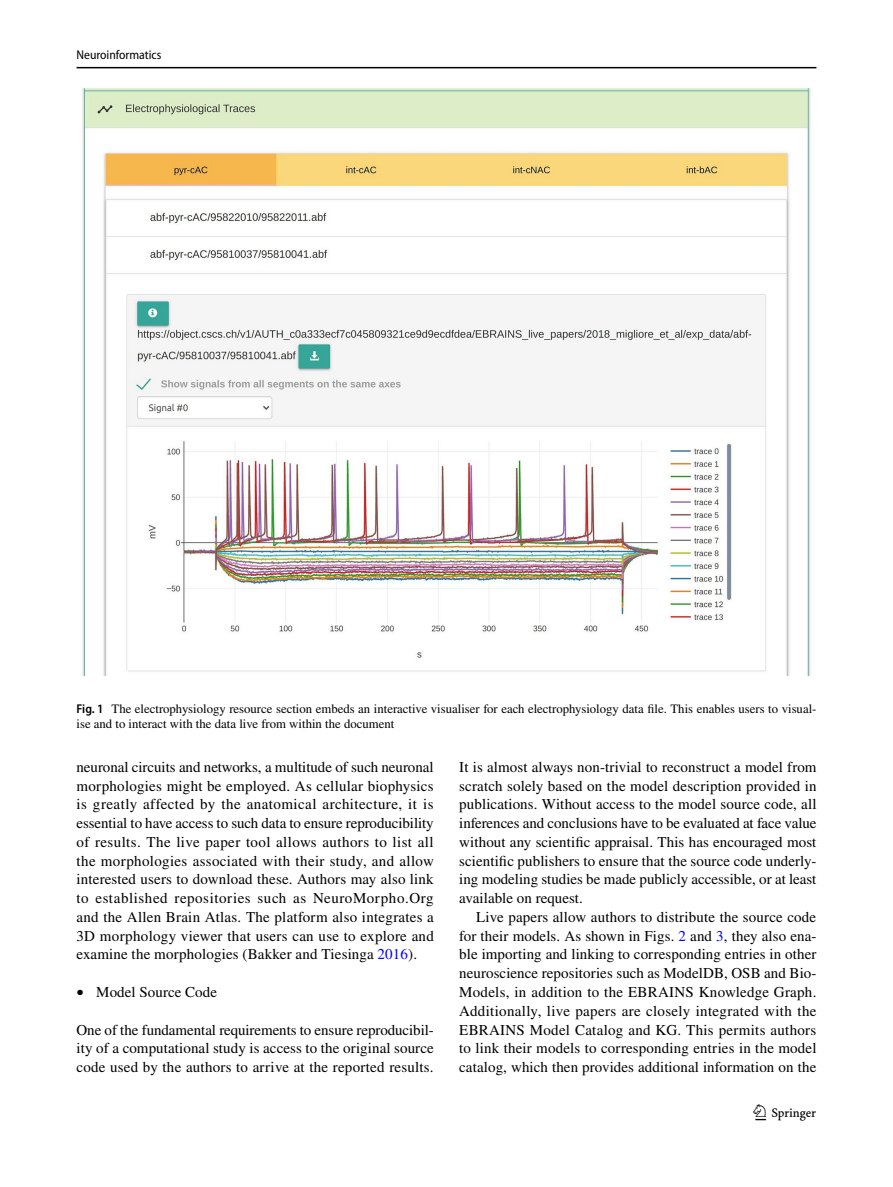
<style>
.page{position:relative;width:893px;height:1187px;background:#fff}
.page>*{position:absolute;margin:0;border:0;box-sizing:border-box;transform-origin:0 0}
.t1{font:22.5px "Springnew Regular 3";color:#000}
.t2{font:15px/18.8px "STIX";letter-spacing:.005em;color:#000;text-align:justify}
.t3{font:12.75px/15px "STIX";color:#000}
.t4{font:semi-condensed 12.75px "Myriad Pro";color:#000}
.s1{font-family:"Myriad Pro";font-weight:600;font-stretch:semi-condensed}
.s2{color:#00f}
.s3{font-size:14.1px}
</style>
<div class="page">
<hr style="left:77px;top:67px;width:739px;height:1px;background:#000">
<img style="left:82px;top:87px;width:729px;height:590px">
<p class="t4" style="left:77px;top:48px;width:86px">Neuroinformatics</p>
<p class="t3" style="left:77px;top:702px;width:741px"><span class="s1">Fig. 1</span> The electrophysiology resource section embeds an interactive visualiser for each electrophysiology data file. This enables users to visual&shy;ise and to interact with the data live from within the document</p>
<p class="t2" style="left:77px;top:758px;width:359px">neuronal circuits and networks, a multitude of such neuronal morphologies might be employed. As cellular biophysics is greatly affected by the anatomical architecture, it is essential to have access to such data to ensure reproducibility of results. The live paper tool allows authors to list all the morphologies associated with their study, and allow interested users to download these. Authors may also link to established repositories such as NeuroMorpho.Org and the Allen Brain Atlas. The platform also integrates a 3D morphology viewer that users can use to explore and examine the morphologies (Bakker and Tiesinga <span class="s2">2016</span>).</p>
<p class="t2" style="left:77px;top:983px;width:142px"><span class="s3">•</span> Model Source Code</p>
<p class="t2" style="left:77px;top:1021px;width:359px">One of the fundamental requirements to ensure reproducibil&shy;ity of a computational study is access to the original source code used by the authors to arrive at the reported results.</p>
<p class="t2" style="left:459px;top:758px;width:359px">It is almost always non-trivial to reconstruct a model from scratch solely based on the model description provided in publications. Without access to the model source code, all inferences and conclusions have to be evaluated at face value without any scientific appraisal. This has encouraged most scientific publishers to ensure that the source code underly&shy;ing modeling studies be made publicly accessible, or at least available on request.</p>
<p class="t2" style="left:459px;top:908px;width:359px;text-indent:17px">Live papers allow authors to distribute the source code for their models. As shown in Figs. <span class="s2">2</span> and <span class="s2">3</span>, they also ena&shy;ble importing and linking to corresponding entries in other neuroscience repositories such as ModelDB, OSB and Bio-Models, in addition to the EBRAINS Knowledge Graph.<br>Additionally, live papers are closely integrated with the EBRAINS Model Catalog and KG. This permits authors to link their models to corresponding entries in the model catalog, which then provides additional information on the</p>
<h1 class="t1" style="left:755px;top:1104px;width:62px">1 3</h1>
</div>
